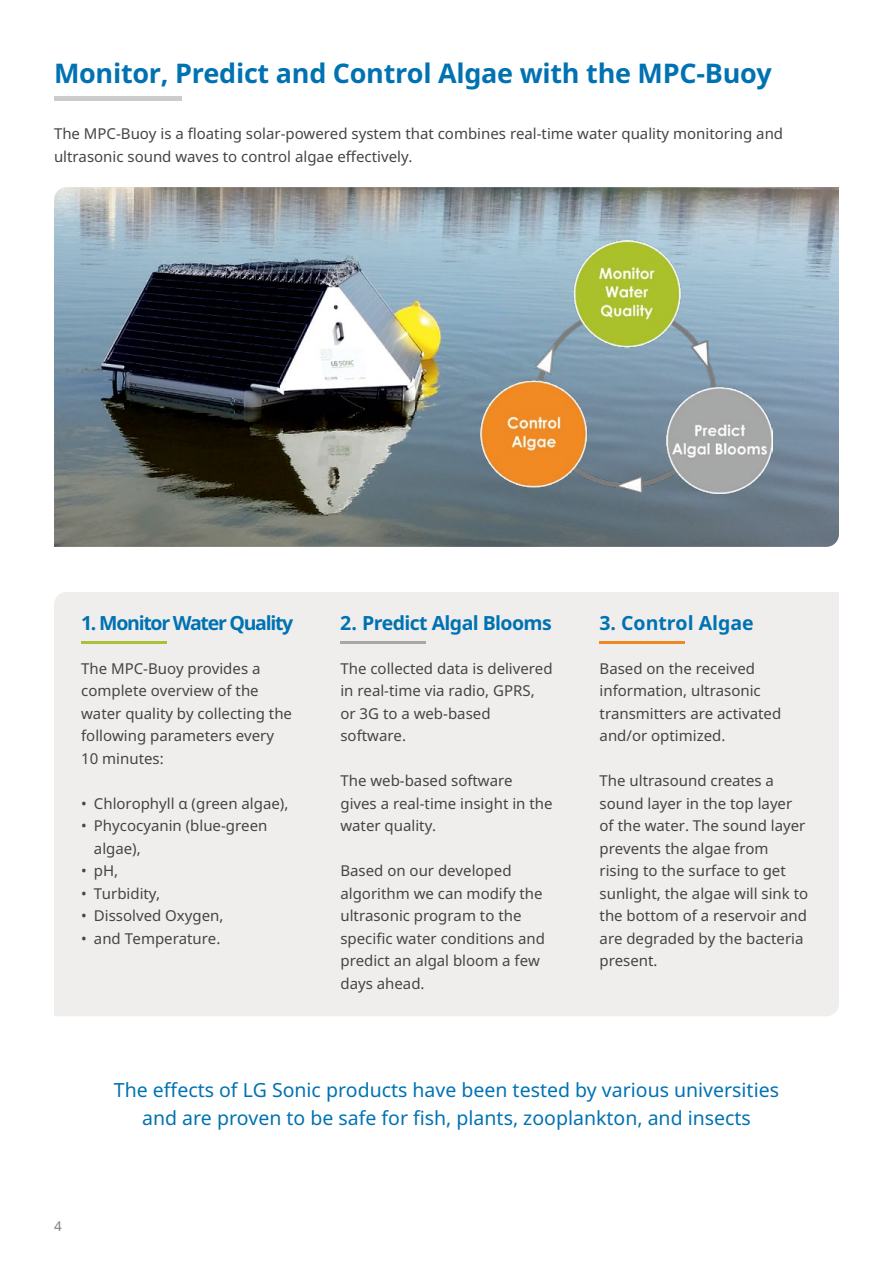
<style>
.page{position:relative;width:893px;height:1263px;background:#fff}
.page>*{position:absolute;margin:0;border:0;box-sizing:border-box;transform-origin:0 0}
.t1{font:700 27px "Noto Sans";letter-spacing:-.01em;color:#0072b2}
.t2{font:19.5px/28.5px "Noto Sans";color:#0072b2;text-align:center}
.t3{font:700 19.5px "Noto Sans";letter-spacing:-.065em;color:#0072b2}
.t4{font:700 19.5px "Noto Sans";letter-spacing:-.03em;color:#0072b2}
.t5{font:700 19.5px "Noto Sans";color:#0072b2}
.t6{font:15px/22.5px "Noto Sans";color:#444}
.t7{font:13.5px "Noto Sans";color:#7f8080}
</style>
<div class="page">
<hr style="left:54px;top:97px;width:128px;height:4px;background:#cdcccb">
<div style="left:54px;top:592px;width:785px;height:424px;background:#efeeed"></div>
<hr style="left:81px;top:641px;width:85px;height:3px;background:#acc137">
<hr style="left:340px;top:641px;width:85px;height:3px;background:#a6a7a7">
<hr style="left:599px;top:641px;width:85px;height:3px;background:#e82">
<img style="left:54px;top:187px;width:785px;height:360px">
<img style="left:480px;top:241px;width:292px;height:252px">
<h1 class="t1" style="left:54px;top:54px;width:719px">Monitor, Predict and Control Algae with the MPC-Buoy</h1>
<p class="t6" style="left:54px;top:122px;width:731px">The MPC-Buoy is a floating solar-powered system that combines real-time water quality monitoring and ultrasonic sound waves to control algae effectively.</p>
<h2 class="t3" style="left:81px;top:609px;width:214px">1. Monitor Water Quality</h2>
<p class="t6" style="left:81px;top:657px;width:212px">The MPC-Buoy provides a complete overview of the water quality by collecting the following parameters every<br>10 minutes:</p>
<p class="t6" style="left:81px;top:792px;width:209px">• Chlorophyll α (green algae),</p>
<p class="t6" style="left:94px;top:814px;width:175px;text-indent:-13px">• Phycocyanin (blue-green algae),</p>
<p class="t6" style="left:81px;top:859px;width:39px">• pH,</p>
<p class="t6" style="left:81px;top:882px;width:81px">• Turbidity,</p>
<p class="t6" style="left:81px;top:904px;width:144px">• Dissolved Oxygen,</p>
<p class="t6" style="left:81px;top:927px;width:141px">• and Temperature.</p>
<h2 class="t4" style="left:340px;top:609px;width:213px">2. Predict Algal Blooms</h2>
<p class="t6" style="left:340px;top:657px;width:214px">The collected data is delivered in real-time via radio, GPRS, or 3G to a web-based software.</p>
<p class="t6" style="left:340px;top:769px;width:214px">The web-based software gives a real-time insight in the water quality.</p>
<p class="t6" style="left:340px;top:859px;width:206px">Based on our developed algorithm we can modify the ultrasonic program to the specific water conditions and predict an algal bloom a few days ahead.</p>
<h2 class="t5" style="left:599px;top:609px;width:156px">3. Control Algae</h2>
<p class="t6" style="left:600px;top:657px;width:183px">Based on the received information, ultrasonic transmitters are activated and/or optimized.</p>
<p class="t6" style="left:600px;top:769px;width:210px">The ultrasound creates a sound layer in the top layer of the water. The sound layer prevents the algae from rising to the surface to get sunlight, the algae will sink to the bottom of a reservoir and are degraded by the bacteria present.</p>
<p class="t7" style="left:54px;top:1217px;width:9px">4</p>
<h2 class="t2" style="left:114px;top:1075px;width:666px">The effects of LG Sonic products have been tested by various universities and are proven to be safe for fish, plants, zooplankton, and insects</h2>
</div>
